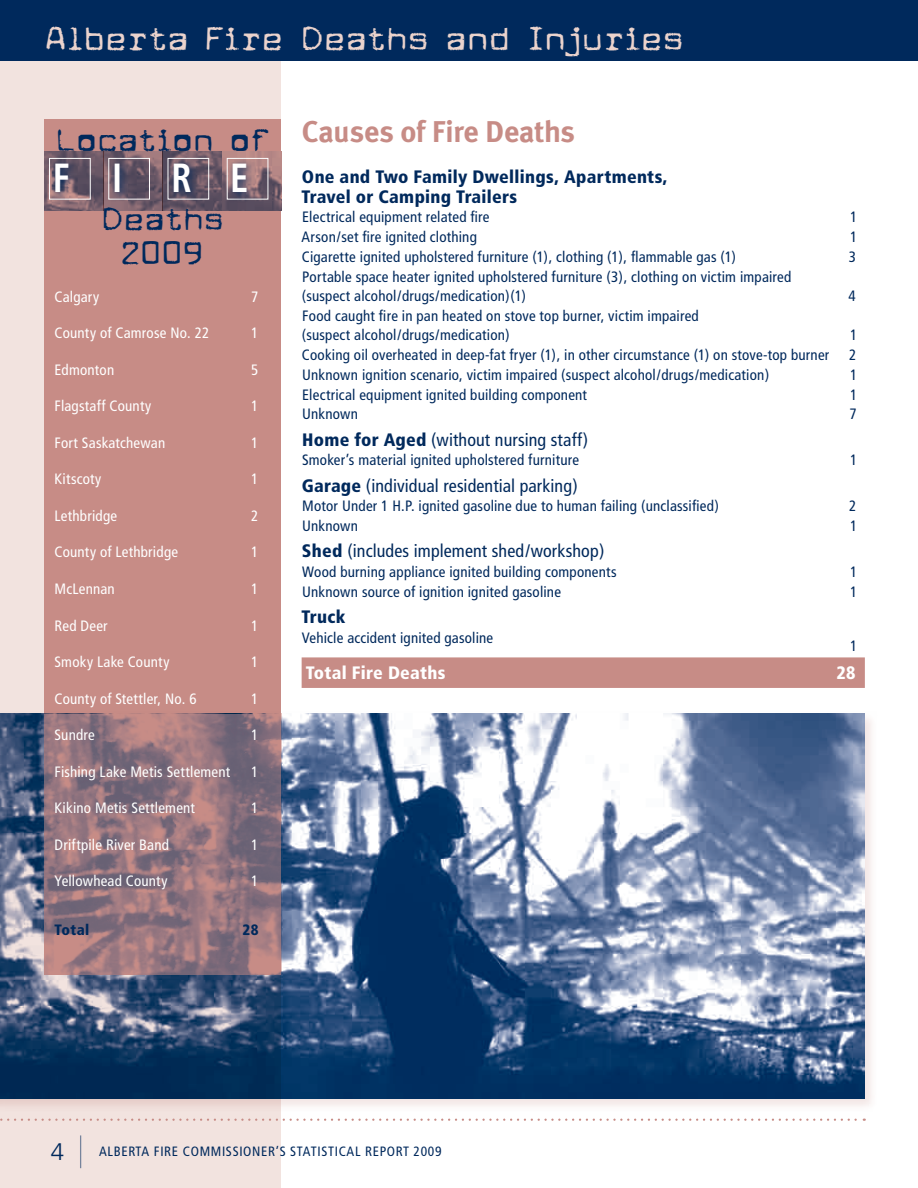
<style>
.page{position:relative;width:918px;height:1188px;background:#fff}
.page>*{position:absolute;margin:0;border:0;box-sizing:border-box;transform-origin:0 0}
.epcor{font:700 condensed 40.65px "Frutiger";color:#fff;scale:.9 1}
.main_text{font:36px "Cuomotype";letter-spacing:.08em;color:#ebd3cd;scale:1.1 1}
.main_text-2{font:34.5px/34.5px "Cuomotype";letter-spacing:.08em;color:#00295c;text-align:center;scale:1.1 1}
.t1{font:300 condensed 32.7px "Frutiger";color:#00295c;scale:.37 1}
._2nd_head{font:30px "Meta Bold LF";letter-spacing:-.005em;color:#c78c86}
.t2{font:300 24px "Frutiger";color:#00295c}
.bold_head{font:condensed 18px "Frutiger";letter-spacing:.005em;color:#00295c}
.bold_head-2{font:900 condensed 18px/19.5px "Frutiger";letter-spacing:.015em;color:#00295c}
.bold_head-3{font:900 condensed 18px "Frutiger";letter-spacing:.015em;color:#fff}
.list_main_1_col{font:condensed 15px/19.5px "Frutiger";letter-spacing:.015em;color:#00295c}
.location_of_deaths{font:condensed 15px "Frutiger";letter-spacing:.015em;color:#fff}
.location_of_deaths-2{font:900 condensed 15px "Frutiger";letter-spacing:.025em;color:#00295c}
.epcor-2{font:condensed 13.5px "Frutiger";letter-spacing:.05em;color:#00295c}
.s1{font-weight:900}
</style>
<div class="page">
<div style="left:0;top:0;width:281px;height:1188px;background:#f2e3df"></div>
<svg style="left:0;top:1119px;width:865px;height:2px"></svg>
<div style="left:45px;top:119px;width:236px;height:856px;background:#c78c86"></div>
<div style="left:0;top:711px;width:879px;height:401px;background:#c78c86;opacity:.22"></div>
<img style="left:0;top:714px;width:865px;height:385px">
<img style="left:45px;top:714px;width:236px;height:261px">
<svg style="left:104px;top:151px;width:59px;height:59px;background:#76606c"></svg>
<svg style="left:222px;top:151px;width:59px;height:59px"></svg>
<svg style="left:163px;top:151px;width:59px;height:59px;background:#685766"></svg>
<svg style="left:45px;top:151px;width:59px;height:59px;background:#6e5b68"></svg>
<div style="left:49px;top:158px;width:41px;height:41px;border:1px solid #fff"></div>
<svg style="left:50px;top:158px;width:28px;height:44px"></svg>
<div style="left:109px;top:158px;width:41px;height:41px;border:1px solid #fff"></div>
<svg style="left:109px;top:158px;width:21px;height:44px"></svg>
<div style="left:168px;top:158px;width:41px;height:41px;border:1px solid #fff"></div>
<svg style="left:168px;top:158px;width:32px;height:45px"></svg>
<div style="left:227px;top:158px;width:41px;height:41px;border:1px solid #fff"></div>
<svg style="left:227px;top:158px;width:30px;height:45px"></svg>
<div style="left:302px;top:657px;width:563px;height:31px;background:#c78c86"></div>
<div style="left:0;top:0;width:918px;height:61px;background:#00295c"></div>
<p class="main_text" style="left:43px;top:21px;width:583px">Alberta Fire Deaths and Injuries</p>
<p class="main_text-2" style="left:58px;top:124px;width:193px">Location of</p>
<p class="epcor" style="left:53px;top:154px;width:20px">F</p>
<p class="epcor" style="left:112px;top:154px;width:13px">I</p>
<p class="epcor" style="left:172px;top:154px;width:24px">R</p>
<p class="epcor" style="left:230px;top:154px;width:22px">E</p>
<p class="main_text-2" style="left:101px;top:202px;width:112px">Deaths<br>2009</p>
<p class="location_of_deaths" style="left:55px;top:288px;width:46px">Calgary</p>
<p class="location_of_deaths" style="left:251px;top:288px;width:9px">7</p>
<p class="location_of_deaths" style="left:55px;top:325px;width:156px">County of Camrose No. 22</p>
<p class="location_of_deaths" style="left:251px;top:325px;width:9px">1</p>
<p class="location_of_deaths" style="left:55px;top:361px;width:61px">Edmonton</p>
<p class="location_of_deaths" style="left:251px;top:361px;width:9px">5</p>
<p class="location_of_deaths" style="left:55px;top:398px;width:98px">Flagstaff County</p>
<p class="location_of_deaths" style="left:251px;top:398px;width:9px">1</p>
<p class="location_of_deaths" style="left:55px;top:434px;width:112px">Fort Saskatchewan</p>
<p class="location_of_deaths" style="left:251px;top:434px;width:9px">1</p>
<p class="location_of_deaths" style="left:55px;top:471px;width:48px">Kitscoty</p>
<p class="location_of_deaths" style="left:251px;top:471px;width:9px">1</p>
<p class="location_of_deaths" style="left:55px;top:507px;width:64px">Lethbridge</p>
<p class="location_of_deaths" style="left:251px;top:507px;width:9px">2</p>
<p class="location_of_deaths" style="left:55px;top:544px;width:125px">County of Lethbridge</p>
<p class="location_of_deaths" style="left:251px;top:544px;width:9px">1</p>
<p class="location_of_deaths" style="left:55px;top:580px;width:62px">McLennan</p>
<p class="location_of_deaths" style="left:251px;top:580px;width:9px">1</p>
<p class="location_of_deaths" style="left:55px;top:617px;width:55px">Red Deer</p>
<p class="location_of_deaths" style="left:251px;top:617px;width:9px">1</p>
<p class="location_of_deaths" style="left:55px;top:653px;width:116px">Smoky Lake County</p>
<p class="location_of_deaths" style="left:251px;top:653px;width:9px">1</p>
<p class="location_of_deaths" style="left:55px;top:690px;width:144px">County of Stettler, No. 6</p>
<p class="location_of_deaths" style="left:251px;top:690px;width:9px">1</p>
<p class="location_of_deaths" style="left:55px;top:726px;width:42px">Sundre</p>
<p class="location_of_deaths" style="left:251px;top:726px;width:9px">1</p>
<p class="location_of_deaths" style="left:55px;top:763px;width:177px">Fishing Lake Metis Settlement</p>
<p class="location_of_deaths" style="left:251px;top:763px;width:9px">1</p>
<p class="location_of_deaths" style="left:55px;top:799px;width:142px">Kikino Metis Settlement</p>
<p class="location_of_deaths" style="left:251px;top:799px;width:9px">1</p>
<p class="location_of_deaths" style="left:55px;top:836px;width:116px">Driftpile River Band</p>
<p class="location_of_deaths" style="left:251px;top:836px;width:9px">1</p>
<p class="location_of_deaths" style="left:55px;top:872px;width:114px">Yellowhead County</p>
<p class="location_of_deaths" style="left:251px;top:872px;width:9px">1</p>
<p class="location_of_deaths-2" style="left:55px;top:921px;width:36px">Total</p>
<p class="location_of_deaths-2" style="left:243px;top:921px;width:17px">28</p>
<p class="_2nd_head" style="left:302px;top:114px;width:275px">Causes of Fire Deaths</p>
<p class="bold_head-2" style="left:301px;top:167px;width:368px">One and Two Family Dwellings, Apartments,<br>Travel or Camping Trailers</p>
<p class="list_main_1_col" style="left:302px;top:208px;width:189px">Electrical equipment related fire</p>
<p class="list_main_1_col" style="left:850px;top:208px;width:9px">1</p>
<p class="list_main_1_col" style="left:302px;top:227px;width:177px">Arson/set fire ignited clothing</p>
<p class="list_main_1_col" style="left:850px;top:227px;width:9px">1</p>
<p class="list_main_1_col" style="left:302px;top:247px;width:436px">Cigarette ignited upholstered furniture (1), clothing (1), flammable gas (1)</p>
<p class="list_main_1_col" style="left:849px;top:247px;width:9px">3</p>
<p class="list_main_1_col" style="left:302px;top:267px;width:491px">Portable space heater ignited upholstered furniture (3), clothing on victim impaired (suspect alcohol/drugs/medication)(1)</p>
<p class="list_main_1_col" style="left:849px;top:286px;width:9px">4</p>
<p class="list_main_1_col" style="left:302px;top:306px;width:399px">Food caught fire in pan heated on stove top burner, victim impaired (suspect alcohol/drugs/medication)</p>
<p class="list_main_1_col" style="left:850px;top:326px;width:9px">1</p>
<p class="list_main_1_col" style="left:302px;top:345px;width:529px">Cooking oil overheated in deep-fat fryer (1), in other circumstance (1) on stove-top burner</p>
<p class="list_main_1_col" style="left:849px;top:345px;width:9px">2</p>
<p class="list_main_1_col" style="left:302px;top:365px;width:469px">Unknown ignition scenario, victim impaired (suspect alcohol/drugs/medication)</p>
<p class="list_main_1_col" style="left:850px;top:365px;width:9px">1</p>
<p class="list_main_1_col" style="left:302px;top:385px;width:286px">Electrical equipment ignited building component</p>
<p class="list_main_1_col" style="left:850px;top:385px;width:9px">1</p>
<p class="list_main_1_col" style="left:302px;top:405px;width:58px">Unknown</p>
<p class="list_main_1_col" style="left:849px;top:405px;width:9px">7</p>
<p class="bold_head" style="left:302px;top:429px;width:287px"><span class="s1">Home for Aged</span> (without nursing staff)</p>
<p class="list_main_1_col" style="left:302px;top:451px;width:279px">Smoker’s material ignited upholstered furniture</p>
<p class="list_main_1_col" style="left:850px;top:451px;width:9px">1</p>
<p class="bold_head" style="left:302px;top:475px;width:277px"><span class="s1">Garage</span> (individual residential parking)</p>
<p class="list_main_1_col" style="left:302px;top:497px;width:418px">Motor Under 1 H.P. ignited gasoline due to human failing (unclassified)</p>
<p class="list_main_1_col" style="left:849px;top:497px;width:9px">2</p>
<p class="list_main_1_col" style="left:302px;top:516px;width:58px">Unknown</p>
<p class="list_main_1_col" style="left:850px;top:516px;width:9px">1</p>
<p class="bold_head" style="left:302px;top:541px;width:304px"><span class="s1">Shed</span> (includes implement shed/workshop)</p>
<p class="list_main_1_col" style="left:302px;top:562px;width:316px">Wood burning appliance ignited building components</p>
<p class="list_main_1_col" style="left:850px;top:562px;width:9px">1</p>
<p class="list_main_1_col" style="left:302px;top:582px;width:260px">Unknown source of ignition ignited gasoline</p>
<p class="list_main_1_col" style="left:850px;top:582px;width:9px">1</p>
<p class="bold_head-2" style="left:301px;top:607px;width:46px">Truck</p>
<p class="list_main_1_col" style="left:302px;top:628px;width:193px">Vehicle accident ignited gasoline</p>
<p class="list_main_1_col" style="left:850px;top:637px;width:9px">1</p>
<p class="bold_head-3" style="left:306px;top:662px;width:141px">Total Fire Deaths</p>
<p class="bold_head-3" style="left:837px;top:662px;width:21px">28</p>
<p class="t1" style="left:80px;top:1130px;width:9px">|</p>
<p class="t2" style="left:51px;top:1138px;width:15px">4</p>
<p class="epcor-2" style="left:99px;top:1144px;width:344px">ALBERTA FIRE COMMISSIONER’S STATISTICAL REPORT 2009</p>
</div>
